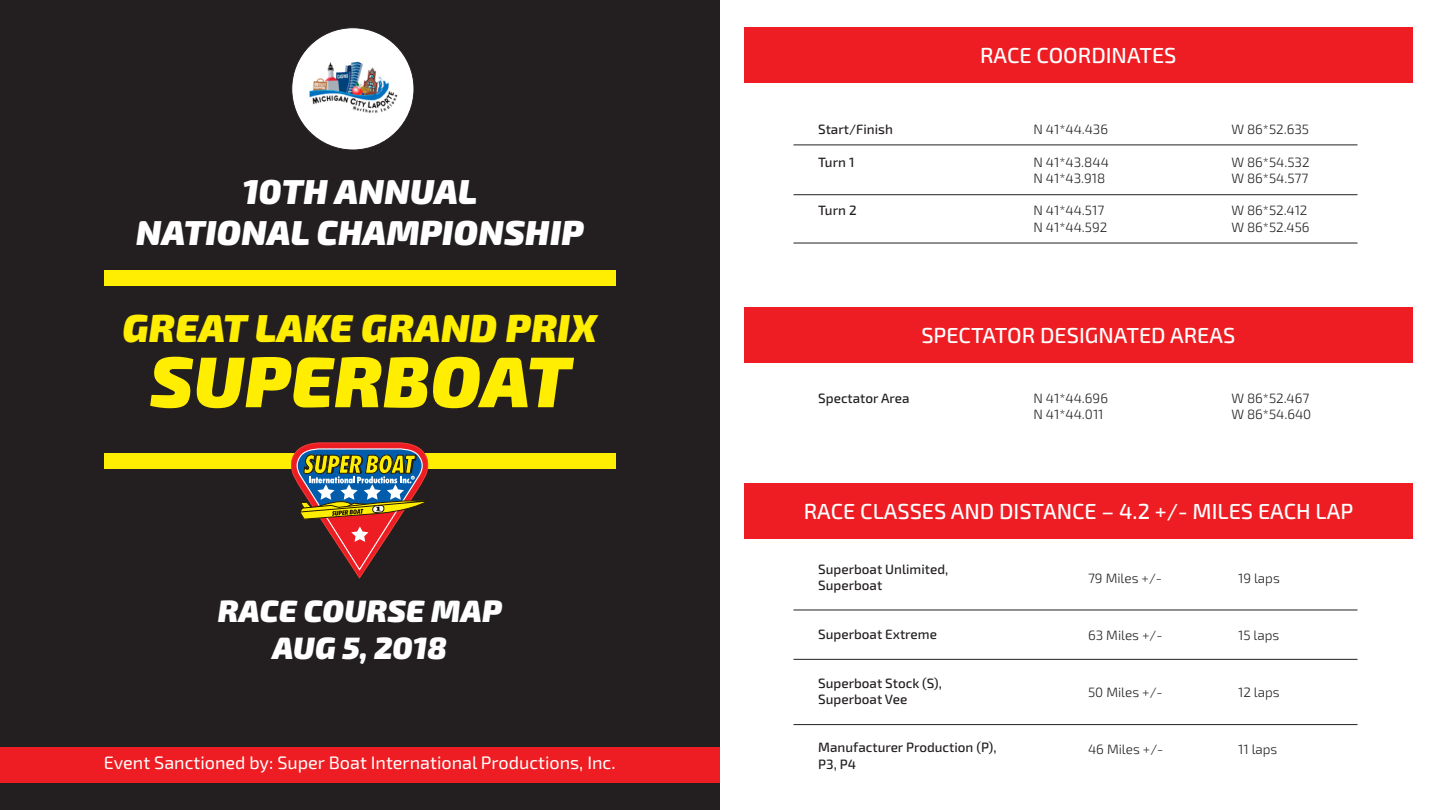
<style>
.page{position:relative;width:1440px;height:810px;background:#fff}
.page>*{position:absolute;margin:0;border:0;box-sizing:border-box;transform-origin:0 0}
.t1{font:italic 900 71.78px "Exo 2";letter-spacing:.01em;color:#ffee01}
.t2{font:italic 900 39px "Exo 2";letter-spacing:.01em;color:#ffee01}
.t3{font:italic 900 34.65px "Exo 2";letter-spacing:.01em;color:#fff}
.t4{font:italic 900 30.9px "Exo 2";letter-spacing:.01em;color:#fff}
.t5{font:500 21.75px "Exo 2";color:#fff}
.t6{font:18px "Exo 2";color:#fff}
.t7{font:300 13.5px "Exo 2";color:#231f20}
.t8{font:500 13.5px "Exo 2";color:#231f20}
</style>
<div class="page">
<div style="left:0;top:0;width:719px;height:810px;background:#231f20"></div>
<div style="left:292px;top:28px;width:122px;height:122px;background:#fff;border-radius:50%"></div>
<div style="left:0;top:747px;width:719px;height:36px;background:#ee1d23"></div>
<div style="left:744px;top:27px;width:669px;height:56px;background:#ee1d23"></div>
<div style="left:744px;top:307px;width:669px;height:56px;background:#ee1d23"></div>
<div style="left:744px;top:484px;width:669px;height:55px;background:#ee1d23"></div>
<hr style="left:794px;top:145px;width:564px;height:1px;background:#231f20">
<hr style="left:794px;top:610px;width:564px;height:1px;background:#231f20">
<hr style="left:794px;top:659px;width:564px;height:1px;background:#231f20">
<hr style="left:794px;top:724px;width:564px;height:1px;background:#231f20">
<hr style="left:794px;top:195px;width:564px;height:1px;background:#231f20">
<hr style="left:794px;top:243px;width:564px;height:1px;background:#231f20">
<div style="left:104px;top:454px;width:511px;height:15px;background:#ffee01"></div>
<div style="left:104px;top:271px;width:511px;height:15px;background:#ffee01"></div>
<svg style="left:288px;top:442px;width:143px;height:137px"></svg>
<img style="left:309px;top:61px;width:89px;height:52px">
<p class="t3" style="left:243px;top:163px;width:236px">10TH ANNUAL</p>
<p class="t3" style="left:136px;top:205px;width:449px">NATIONAL CHAMPIONSHIP</p>
<p class="t2" style="left:122px;top:297px;width:476px">GREAT LAKE GRAND PRIX</p>
<p class="t1" style="left:150px;top:324px;width:422px">SUPERBOAT</p>
<p class="t4" style="left:218px;top:586px;width:286px">RACE COURSE MAP</p>
<p class="t4" style="left:272px;top:623px;width:176px">AUG 5, 2018</p>
<p class="t6" style="left:104px;top:750px;width:513px">Event Sanctioned by: Super Boat International Productions, Inc.</p>
<p class="t8" style="left:818px;top:120px;width:76px">Start/Finish</p>
<p class="t8" style="left:818px;top:152px;width:38px">Turn 1</p>
<p class="t8" style="left:818px;top:201px;width:40px">Turn 2</p>
<p class="t5" style="left:980px;top:40px;width:198px">RACE COORDINATES</p>
<p class="t7" style="left:1034px;top:120px;width:76px">N 41*44.436</p>
<p class="t7" style="left:1034px;top:153px;width:77px">N 41*43.844</p>
<p class="t7" style="left:1034px;top:169px;width:73px">N 41*43.918</p>
<p class="t7" style="left:1034px;top:201px;width:72px">N 41*44.517</p>
<p class="t7" style="left:1034px;top:218px;width:75px">N 41*44.592</p>
<p class="t7" style="left:1232px;top:120px;width:79px">W 86*52.635</p>
<p class="t7" style="left:1232px;top:153px;width:80px">W 86*54.532</p>
<p class="t7" style="left:1232px;top:169px;width:78px">W 86*54.577</p>
<p class="t7" style="left:1232px;top:201px;width:78px">W 86*52.412</p>
<p class="t7" style="left:1232px;top:218px;width:80px">W 86*52.456</p>
<p class="t5" style="left:921px;top:320px;width:315px">SPECTATOR DESIGNATED AREAS</p>
<p class="t8" style="left:818px;top:388px;width:93px">Spectator Area</p>
<p class="t7" style="left:1034px;top:389px;width:76px">N 41*44.696</p>
<p class="t7" style="left:1034px;top:405px;width:72px">N 41*44.011</p>
<p class="t7" style="left:1232px;top:389px;width:79px">W 86*52.467</p>
<p class="t7" style="left:1232px;top:405px;width:81px">W 86*54.640</p>
<p class="t5" style="left:804px;top:496px;width:551px">RACE CLASSES AND DISTANCE – 4.2 +/- MILES EACH LAP</p>
<p class="t8" style="left:818px;top:560px;width:132px">Superboat Unlimited,</p>
<p class="t8" style="left:818px;top:576px;width:66px">Superboat</p>
<p class="t8" style="left:818px;top:625px;width:120px">Superboat Extreme</p>
<p class="t8" style="left:818px;top:673px;width:125px">Superboat Stock (S),</p>
<p class="t8" style="left:818px;top:689px;width:91px">Superboat Vee</p>
<p class="t8" style="left:818px;top:738px;width:180px">Manufacturer Production (P),</p>
<p class="t8" style="left:818px;top:754px;width:39px">P3, P4</p>
<p class="t7" style="left:1088px;top:569px;width:76px">79 Miles +/-</p>
<p class="t7" style="left:1238px;top:569px;width:43px">19 laps</p>
<p class="t7" style="left:1088px;top:626px;width:76px">63 Miles +/-</p>
<p class="t7" style="left:1238px;top:626px;width:43px">15 laps</p>
<p class="t7" style="left:1088px;top:683px;width:76px">50 Miles +/-</p>
<p class="t7" style="left:1238px;top:683px;width:43px">12 laps</p>
<p class="t7" style="left:1088px;top:740px;width:77px">46 Miles +/-</p>
<p class="t7" style="left:1238px;top:740px;width:41px">11 laps</p>
</div>
